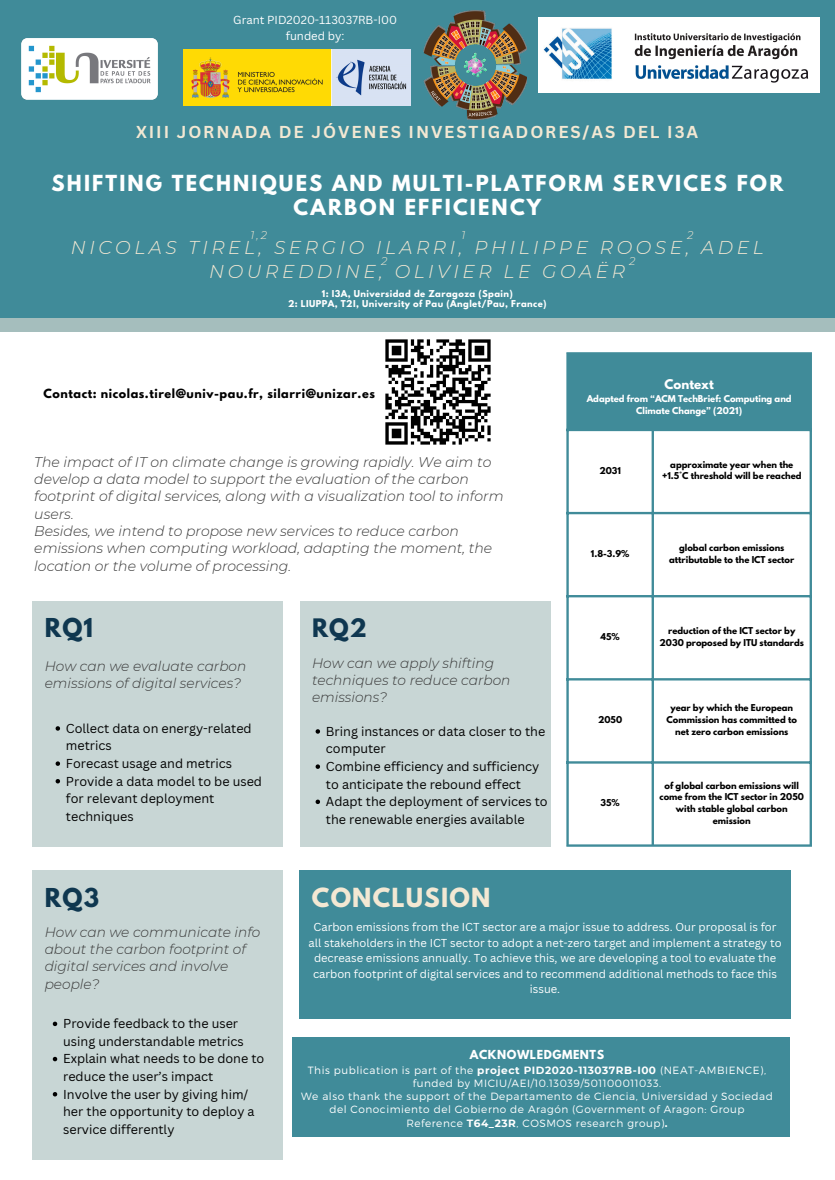
<style>
.page{position:relative;width:835px;height:1180px;background:#fff}
.page>*{position:absolute;margin:0;border:0;box-sizing:border-box;transform-origin:0 0}
.t1{font:700 23.31px "League Spartan";letter-spacing:.05em;color:#f3e8d3}
.t2{font:700 23.07px "League Spartan";letter-spacing:.05em;color:#0f3750}
.t3{font:700 22.54px "League Spartan";color:#0f3750}
.t4{font:700 19.6px/24.1px "League Spartan";letter-spacing:.11em;color:#fff;text-align:center}
.t5{font:italic 300 18.55px/23.7px "Montserrat";letter-spacing:.19em;color:#f3e8d3;text-align:center}
.t6{font:700 16.8px "Canva Sans";letter-spacing:.11em;color:#f3e8d3}
.t7{font:italic 300 14px/17.3px "Montserrat";color:#383838}
.t8{font:italic 300 13.72px/17px "Montserrat";color:#383838}
.t9{font:12.6px/17.6px "Canva Sans";color:#000}
.t10{font:700 11.9px "League Spartan";color:#fff}
.t11{font:11.34px/15.7px "Canva Sans";color:#fff;text-align:center}
.t12{font:11.2px/15.5px "Canva Sans";color:#fff;text-align:center}
.t13{font:700 11.2px "League Spartan";letter-spacing:.05em;color:#000}
.t14{font:italic 300 11.2px "Montserrat";color:#f3e8d3}
.t15{font:700 11.02px "League Spartan";letter-spacing:.05em;color:#fff}
.t16{font:300 10.5px/13.3px "Montserrat";letter-spacing:.05em;color:#fff;text-align:center}
.t17{font:700 8.4px/11.5px "League Spartan";color:#000;text-align:center}
.t18{font:700 8.4px "League Spartan";letter-spacing:.05em;color:#fff}
.t19{font:700 8.4px/11.5px "League Spartan";color:#fff;text-align:center}
.s1{font-weight:700}
</style>
<div class="page">
<div style="left:0;top:0;width:834px;height:326px;background:#408b99"></div>
<div style="left:0;top:318px;width:834px;height:13px;background:#a5bebd"></div>
<img style="left:538px;top:17px;width:281px;height:76px">
<div style="left:33px;top:601px;width:250px;height:246px;background:#c8d6d5"></div>
<div style="left:300px;top:601px;width:250px;height:246px;background:#c8d6d5"></div>
<div style="left:33px;top:870px;width:250px;height:289px;background:#c8d6d5"></div>
<div style="left:292px;top:1037px;width:498px;height:100px;background:#408b99"></div>
<div style="left:299px;top:870px;width:491px;height:149px;background:#408b99"></div>
<img style="left:423px;top:11px;width:104px;height:108px">
<img style="left:385px;top:339px;width:106px;height:106px">
<div style="left:567px;top:353px;width:243px;height:77px;background:#408b99"></div>
<hr style="left:566px;top:354px;width:2px;height:490px;background:#408b99">
<hr style="left:651px;top:431px;width:2px;height:413px;background:#408b99">
<hr style="left:809px;top:354px;width:2px;height:490px;background:#408b99">
<hr style="left:566px;top:352px;width:245px;height:2px;background:#408b99">
<hr style="left:566px;top:429px;width:245px;height:2px;background:#408b99">
<hr style="left:566px;top:512px;width:245px;height:2px;background:#408b99">
<hr style="left:566px;top:595px;width:245px;height:2px;background:#408b99">
<hr style="left:566px;top:678px;width:245px;height:2px;background:#408b99">
<hr style="left:566px;top:761px;width:245px;height:2px;background:#408b99">
<hr style="left:566px;top:844px;width:245px;height:3px;background:#408b99">
<img style="left:22px;top:39px;width:135px;height:61px">
<img style="left:183px;top:50px;width:227px;height:55px">
<svg style="left:56px;top:726px;width:4px;height:4px"></svg>
<svg style="left:56px;top:761px;width:4px;height:5px"></svg>
<svg style="left:56px;top:779px;width:4px;height:4px"></svg>
<svg style="left:315px;top:729px;width:5px;height:4px"></svg>
<svg style="left:315px;top:764px;width:5px;height:5px"></svg>
<svg style="left:315px;top:799px;width:5px;height:5px"></svg>
<svg style="left:53px;top:1021px;width:4px;height:5px"></svg>
<svg style="left:53px;top:1057px;width:4px;height:4px"></svg>
<svg style="left:53px;top:1092px;width:4px;height:4px"></svg>
<p class="t11" style="left:233px;top:12px;width:165px">Grant PID2020-113037RB-I00 funded by:</p>
<p class="t6" style="left:136px;top:120px;width:563px">XIII JORNADA DE JÓVENES INVESTIGADORES/AS DEL I3A</p>
<p class="t4" style="left:52px;top:173px;width:733px">SHIFTING TECHNIQUES AND MULTI-PLATFORM SERVICES FOR<br>CARBON EFFICIENCY</p>
<p class="t5" style="left:71px;top:235px;width:694px">NICOLAS TIREL, SERGIO ILARRI, PHILIPPE ROOSE, ADEL<br>NOUREDDINE, OLIVIER LE GOAËR</p>
<h5 class="t14" style="left:250px;top:228px;width:18px">1,2</h5>
<p class="t14" style="left:461px;top:228px;width:5px">1</p>
<p class="t14" style="left:687px;top:228px;width:8px">2</p>
<p class="t14" style="left:381px;top:254px;width:8px">2</p>
<h1 class="t14" style="left:629px;top:254px;width:8px">2</h1>
<p class="t18" style="left:322px;top:290px;width:192px">1: I3A, Universidad de Zaragoza (Spain)</p>
<h1 class="t18" style="left:288px;top:300px;width:260px">2: LIUPPA, T2I, University of Pau (Anglet/Pau, France)</h1>
<p class="t13" style="left:44px;top:387px;width:333px">Contact: nicolas.tirel@univ-pau.fr, silarri@unizar.es</p>
<p class="t7" style="left:34px;top:453px;width:471px">The impact of IT on climate change is growing rapidly. We aim to develop a data model to support the evaluation of the carbon footprint of digital services, along with a visualization tool to inform users.<br>Besides, we intend to propose new services to reduce carbon emissions when computing workload, adapting the moment, the location or the volume of processing.</p>
<p class="t2" style="left:45px;top:616px;width:50px">RQ1</p>
<p class="t8" style="left:45px;top:658px;width:203px">How can we evaluate carbon emissions of digital services?</p>
<p class="t9" style="left:66px;top:719px;width:187px">Collect data on energy-related metrics</p>
<p class="t9" style="left:66px;top:754px;width:168px">Forecast usage and metrics</p>
<h5 class="t9" style="left:66px;top:772px;width:197px">Provide a data model to be used for relevant deployment techniques</h5>
<p class="t3" style="left:312px;top:616px;width:56px">RQ2</p>
<p class="t8" style="left:312px;top:655px;width:200px">How can we apply shifting techniques to reduce carbon emissions?</p>
<h6 class="t9" style="left:326px;top:722px;width:221px">Bring instances or data closer to the computer</h6>
<p class="t9" style="left:326px;top:757px;width:215px">Combine efficiency and sufficiency to anticipate the rebound effect</p>
<p class="t9" style="left:326px;top:792px;width:223px">Adapt the deployment of services to the renewable energies available</p>
<p class="t10" style="left:664px;top:378px;width:51px">Context</p>
<p class="t19" style="left:586px;top:394px;width:206px">Adapted from “ACM TechBrief: Computing and<br>Climate Change” (2021)</p>
<h4 class="t17" style="left:599px;top:465px;width:23px">2031</h4>
<h2 class="t17" style="left:662px;top:460px;width:141px">approximate year when the +1.5°C threshold will be reached</h2>
<p class="t17" style="left:591px;top:549px;width:40px">1.8-3.9%</p>
<p class="t17" style="left:669px;top:543px;width:126px">global carbon emissions attributable to the ICT sector</p>
<p class="t17" style="left:600px;top:632px;width:21px">45%</p>
<h3 class="t17" style="left:659px;top:626px;width:146px">reduction of the ICT sector by<br>2030 proposed by ITU standards</h3>
<p class="t17" style="left:598px;top:715px;width:25px">2050</p>
<p class="t17" style="left:666px;top:703px;width:132px">year by which the European<br>Commission has committed to net zero carbon emissions</p>
<p class="t17" style="left:600px;top:798px;width:21px">35%</p>
<p class="t17" style="left:659px;top:781px;width:146px">of global carbon emissions will come from the ICT sector in 2050 with stable global carbon emission</p>
<p class="t2" style="left:45px;top:886px;width:56px">RQ3</p>
<p class="t8" style="left:45px;top:924px;width:217px">How can we communicate info about the carbon footprint of digital services and involve people?</p>
<p class="t9" style="left:63px;top:1014px;width:182px">Provide feedback to the user using understandable metrics</p>
<p class="t9" style="left:63px;top:1049px;width:203px">Explain what needs to be done to reduce the user’s impact</p>
<h1 class="t9" style="left:63px;top:1085px;width:193px">Involve the user by giving him/ her the opportunity to deploy a service differently</h1>
<p class="t1" style="left:312px;top:886px;width:180px">CONCLUSION</p>
<h5 class="t12" style="left:308px;top:919px;width:474px">Carbon emissions from the ICT sector are a major issue to address. Our proposal is for all stakeholders in the ICT sector to adopt a net-zero target and implement a strategy to decrease emissions annually. To achieve this, we are developing a tool to evaluate the carbon footprint of digital services and to recommend additional methods to face this issue.</h5>
<p class="t15" style="left:470px;top:1049px;width:136px">ACKNOWLEDGMENTS</p>
<p class="t16" style="left:301px;top:1062px;width:473px">This publication is part of the <span class="s1">project PID2020-113037RB-I00</span> (NEAT-AMBIENCE), funded by MICIU/AEI/10.13039/501100011033.<br>We also thank the support of the Departamento de Ciencia, Universidad y Sociedad del Conocimiento del Gobierno de Aragón (Government of Aragon: Group Reference <span class="s1">T64_23R</span>, COSMOS research group)<span class="s1">.</span></p>
</div>
